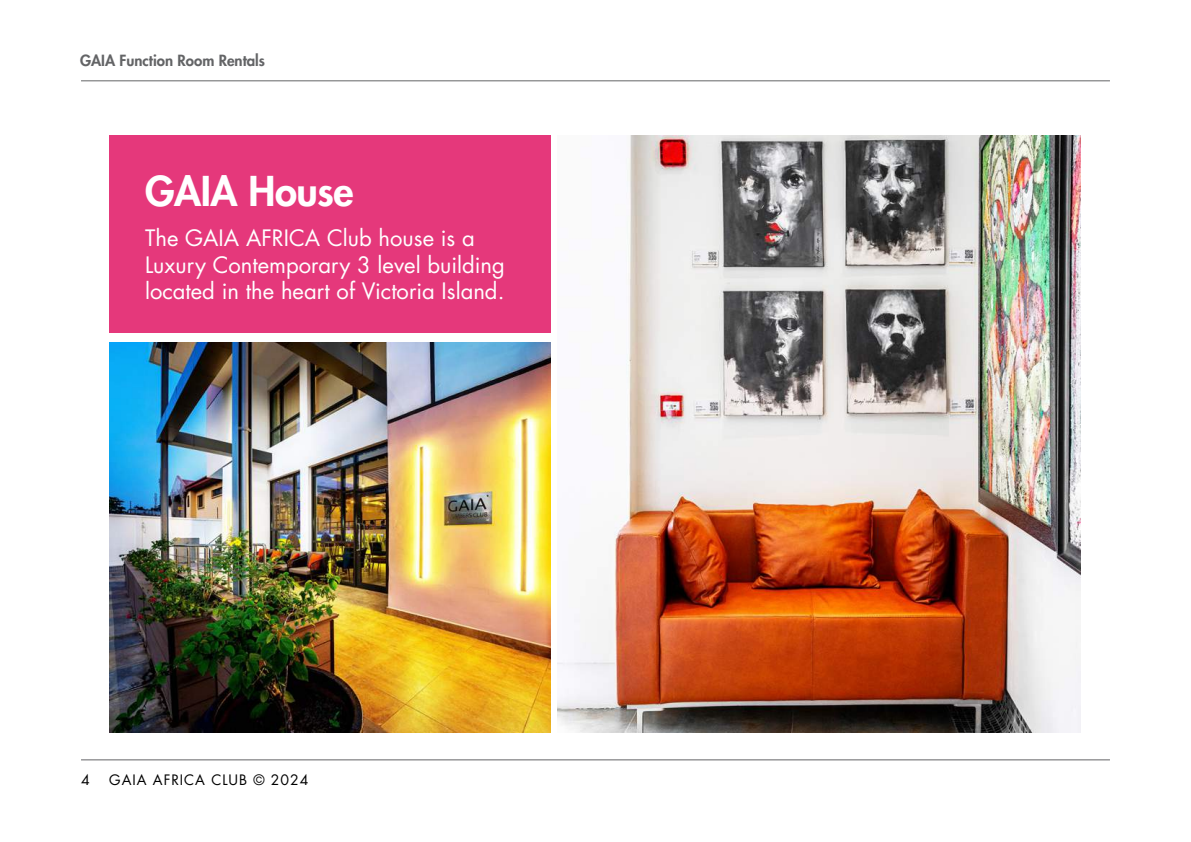
<style>
.page{position:relative;width:1191px;height:842px;background:#fff}
.page>*{position:absolute;margin:0;border:0;box-sizing:border-box;transform-origin:0 0}
.t1{font:800 40px "Futura LT";letter-spacing:-.01em;color:#fff}
.t2{font:22px/26.4px "Futura LT";color:#fff}
.t3{font:800 15px "Futura LT";color:#636466}
.t4{font:14.1px "Futura LT";color:#000}
.t5{font:14px "Futura LT";letter-spacing:.07em;color:#000}
</style>
<div class="page">
<hr style="left:81px;top:81px;width:1029px;height:1px;background:#636466">
<hr style="left:81px;top:760px;width:1029px;height:1px;background:#636466">
<div style="left:109px;top:136px;width:442px;height:197px;background:#e5387b"></div>
<img style="left:109px;top:342px;width:442px;height:390px">
<img style="left:558px;top:136px;width:522px;height:597px">
<p class="t3" style="left:80px;top:50px;width:186px">GAIA Function Room Rentals</p>
<h1 class="t1" style="left:145px;top:165px;width:210px">GAIA House</h1>
<p class="t2" style="left:145px;top:225px;width:361px">The GAIA AFRICA Club house is a<br>Luxury Contemporary 3 level building located in the heart of Victoria Island.</p>
<p class="t4" style="left:81px;top:771px;width:10px">4</p>
<p class="t5" style="left:109px;top:771px;width:200px">GAIA AFRICA CLUB © 2024</p>
</div>
